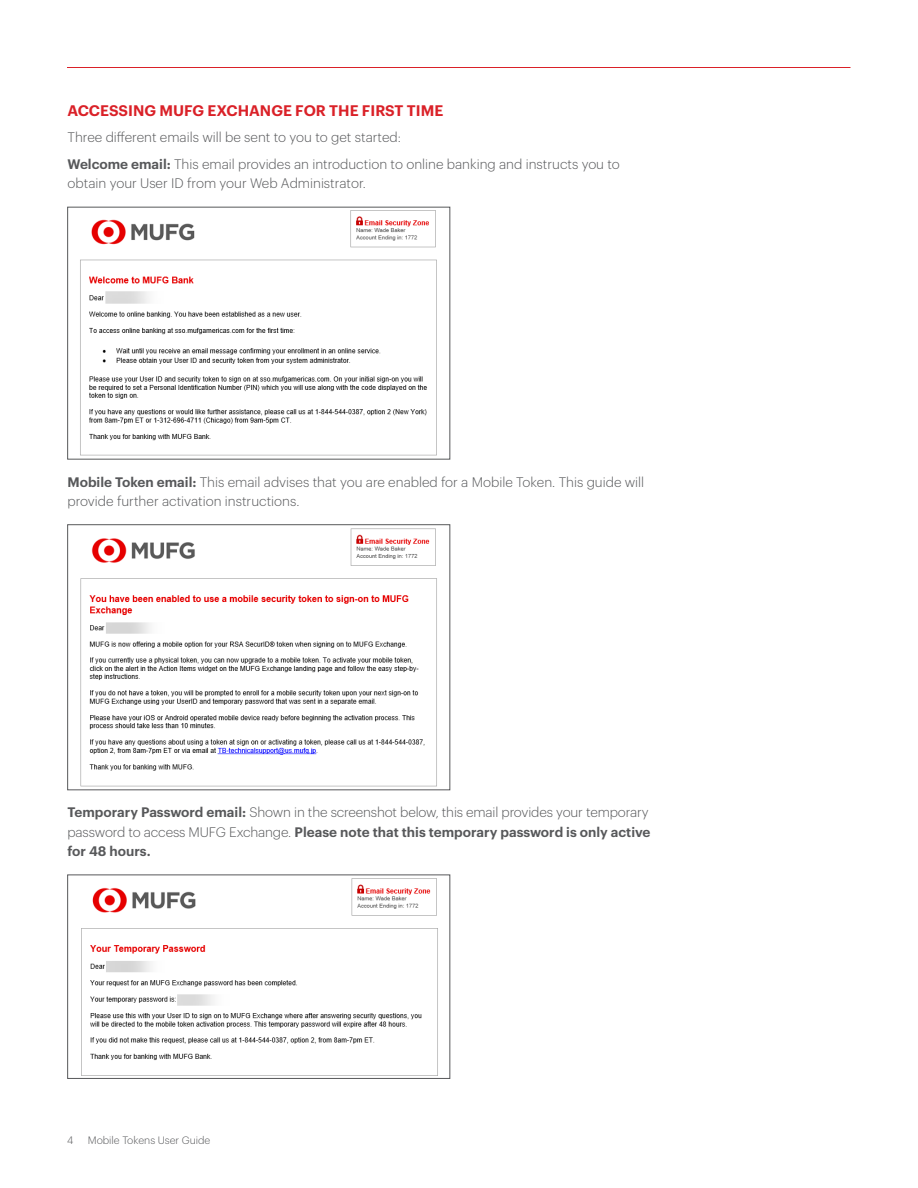
<style>
.page{position:relative;width:918px;height:1188px;background:#fff}
.page>*{position:absolute;margin:0;border:0;box-sizing:border-box;transform-origin:0 0}
.t1{font:600 15px "Graphik";color:#da2128}
.Body_Copy_9_13{font:300 13.5px/19.5px "Graphik";color:#57585a}
.t2{font:300 10.5px "Graphik";color:#57585a}
.s1{font-weight:600}
</style>
<div class="page">
<hr style="left:67px;top:67px;width:783px;height:1px;background:#da2128">
<img style="left:80px;top:210px;width:357px;height:246px">
<div style="left:67px;top:207px;width:383px;height:252px;border:1px solid #57585a"></div>
<img style="left:80px;top:528px;width:357px;height:259px">
<div style="left:67px;top:525px;width:383px;height:265px;border:1px solid #57585a"></div>
<img style="left:81px;top:878px;width:357px;height:198px">
<div style="left:67px;top:875px;width:383px;height:204px;border:1px solid #57585a"></div>
<p class="t1" style="left:68px;top:99px;width:377px">ACCESSING MUFG EXCHANGE FOR THE FIRST TIME</p>
<p class="Body_Copy_9_13" style="left:68px;top:127px;width:335px">Three different emails will be sent to you to get started:</p>
<p class="Body_Copy_9_13" style="left:68px;top:153px;width:554px"><span class="s1">Welcome email:</span> This email provides an introduction to online banking and instructs you to obtain your User ID from your Web Administrator.</p>
<p class="Body_Copy_9_13" style="left:68px;top:471px;width:578px"><span class="s1">Mobile Token email:</span> This email advises that you are enabled for a Mobile Token. This guide will provide further activation instructions.</p>
<p class="Body_Copy_9_13" style="left:68px;top:802px;width:585px"><span class="s1">Temporary Password email:</span> Shown in the screenshot below, this email provides your temporary password to access MUFG Exchange. <span class="s1">Please note that this temporary password is only active for 48 hours.</span></p>
<p class="t2" style="left:67px;top:1133px;width:8px">4</p>
<p class="t2" style="left:88px;top:1133px;width:124px">Mobile Tokens User Guide</p>
</div>
